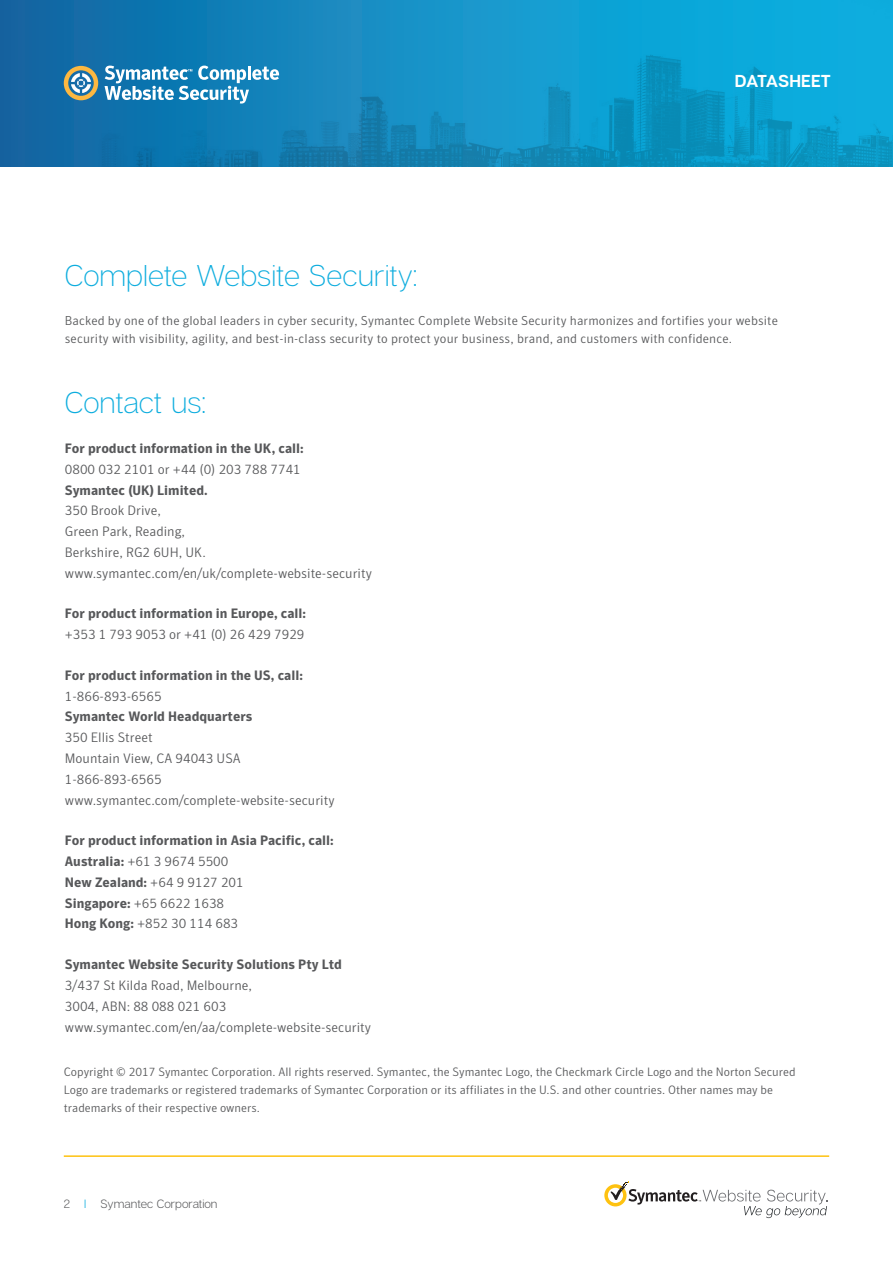
<style>
.page{position:relative;width:893px;height:1263px;background:#fff}
.page>*{position:absolute;margin:0;border:0;box-sizing:border-box;transform-origin:0 0}
.t1{font:300 30px "Articulat CF";color:#0eadde}
.t2{font:700 17.25px "Articulat CF";color:#fff}
.t3{font:300 13.5px/20.9px "Symantec Sans";color:#57585a}
.t4{font:700 13.5px/20.9px "Symantec Sans";color:#57585a}
.t5{font:300 12.75px/18px "Symantec Sans";letter-spacing:.01em;color:#57585a}
.t6{font:300 12px/18px "Symantec Sans";color:#57585a}
.t7{font:12px "Articulat CF Text";color:#57585a}
.s1{font-weight:300}
.s2{color:#0eadde}
</style>
<div class="page">
<hr style="left:64px;top:1155px;width:765px;height:2px;background:#fec210">
<svg style="left:604px;top:1181px;width:223px;height:37px"></svg>
<img style="left:0;top:0;width:893px;height:166px">
<svg style="left:105px;top:66px;width:174px;height:38px"></svg>
<svg style="left:64px;top:66px;width:34px;height:34px"></svg>
<p class="t2" style="left:735px;top:71px;width:98px">DATASHEET</p>
<h1 class="t1" style="left:65px;top:258px;width:354px">Complete Website Security:</h1>
<p class="t5" style="left:65px;top:311px;width:715px">Backed by one of the global leaders in cyber security, Symantec Complete Website Security harmonizes and fortifies your website security with visibility, agility, and best-in-class security to protect your business, brand, and customers with confidence.</p>
<h1 class="t1" style="left:65px;top:385px;width:143px">Contact us:</h1>
<p class="t4" style="left:65px;top:438px;width:240px">For product information in the UK, call:</p>
<p class="t3" style="left:65px;top:458px;width:238px">0800 032 2101 or +44 (0) 203 788 7741</p>
<p class="t4" style="left:65px;top:479px;width:144px">Symantec (UK) Limited.</p>
<p class="t3" style="left:65px;top:500px;width:309px">350 Brook Drive,<br>Green Park, Reading,<br>Berkshire, RG2 6UH, UK. www.symantec.com/en/uk/complete-website-security</p>
<p class="t4" style="left:65px;top:603px;width:243px">For product information in Europe, call:</p>
<p class="t3" style="left:65px;top:624px;width:241px">+353 1 793 9053 or +41 (0) 26 429 7929</p>
<p class="t4" style="left:65px;top:665px;width:239px">For product information in the US, call:</p>
<p class="t3" style="left:65px;top:685px;width:98px">1-866-893-6565</p>
<p class="t4" style="left:65px;top:706px;width:189px">Symantec World Headquarters</p>
<p class="t3" style="left:65px;top:727px;width:271px">350 Ellis Street<br>Mountain View, CA 94043 USA<br>1-866-893-6565 www.symantec.com/complete-website-security</p>
<p class="t4" style="left:65px;top:830px;width:270px">For product information in Asia Pacific, call:<br>Australia: <span class="s1">+61 3 9674 5500<br></span>New Zealand: <span class="s1">+64 9 9127 201<br></span>Singapore: <span class="s1">+65 6622 1638<br></span>Hong Kong: <span class="s1">+852 30 114 683</span></p>
<p class="t4" style="left:65px;top:954px;width:279px">Symantec Website Security Solutions Pty Ltd</p>
<p class="t3" style="left:65px;top:975px;width:308px">3/437 St Kilda Road, Melbourne,<br>3004, ABN: 88 088 021 603 www.symantec.com/en/aa/complete-website-security</p>
<p class="t6" style="left:64px;top:1062px;width:733px">Copyright © 2017 Symantec Corporation. All rights reserved. Symantec, the Symantec Logo, the Checkmark Circle Logo and the Norton Secured<br>Logo are trademarks or registered trademarks of Symantec Corporation or its affiliates in the U.S. and other countries. Other names may be trademarks of their respective owners.</p>
<p class="t7" style="left:64px;top:1196px;width:155px">2 <span class="s2">I</span> Symantec Corporation</p>
</div>
